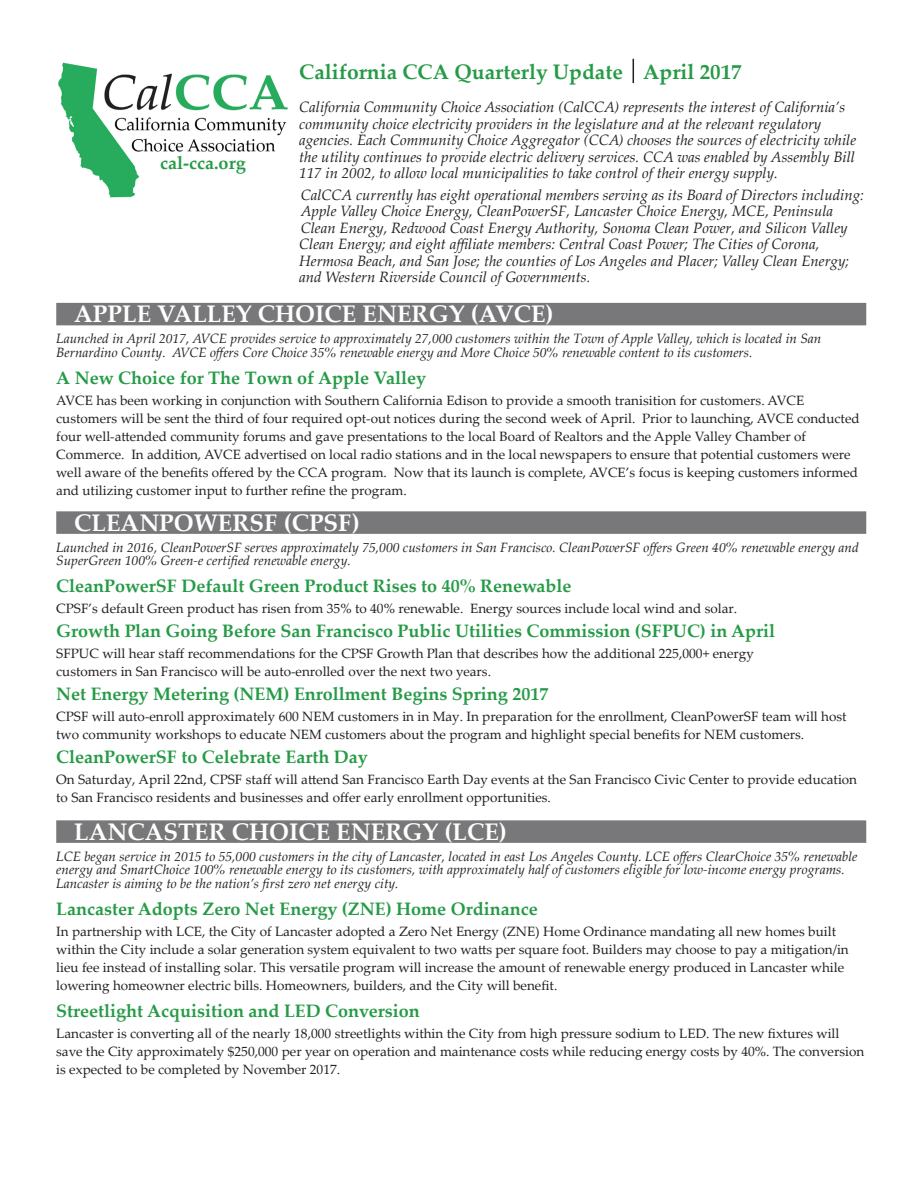
<style>
.page{position:relative;width:918px;height:1188px;background:#fff}
.page>*{position:absolute;margin:0;border:0;box-sizing:border-box;transform-origin:0 0}
.Heading_1{font:700 24px "Palatino Linotype";color:#fff}
.Intro_Heading{font:700 21px "Palatino Linotype";color:#269b47}
.H1a{font:700 18px "Palatino Linotype";color:#269b47}
.Lead_paragraph{font:italic 15px/16.5px "Palatino Linotype";color:#231f20}
.Copy{font:13.5px/18px "Palatino Linotype";color:#231f20}
.Heading_1-2{font:italic 13.5px/13.5px "Palatino Linotype";color:#231f20}
.H1a-2{font:13.5px/18px "Palatino Linotype";color:#231f20}
</style>
<div class="page">
<img style="left:58px;top:62px;width:230px;height:136px">
<div style="left:56px;top:303px;width:810px;height:22px;background:#787779"></div>
<div style="left:56px;top:511px;width:810px;height:23px;background:#787779"></div>
<div style="left:56px;top:820px;width:810px;height:23px;background:#787779"></div>
<svg style="left:633px;top:59px;width:1px;height:24px"></svg>
<p class="H1a" style="left:160px;top:151px;width:87px">cal-cca.org</p>
<p class="Intro_Heading" style="left:299px;top:57px;width:444px">California CCA Quarterly Update April 2017</p>
<p class="Lead_paragraph" style="left:299px;top:98px;width:558px">California Community Choice Association (CalCCA) represents the interest of California’s community choice electricity providers in the legislature and at the relevant regulatory agencies. Each Community Choice Aggregator (CCA) chooses the sources of electricity while the utility continues to provide electric delivery services. CCA was enabled by Assembly Bill 117 in 2002, to allow local municipalities to take control of their energy supply.</p>
<p class="Lead_paragraph" style="left:299px;top:186px;width:566px">CalCCA currently has eight operational members serving as its Board of Directors including:<br>Apple Valley Choice Energy, CleanPowerSF, Lancaster Choice Energy, MCE, Peninsula Clean Energy, Redwood Coast Energy Authority, Sonoma Clean Power, and Silicon Valley Clean Energy; and eight affiliate members: Central Coast Power; The Cities of Corona, Hermosa Beach, and San Jose; the counties of Los Angeles and Placer; Valley Clean Energy; and Western Riverside Council of Governments.</p>
<p class="Heading_1" style="left:74px;top:297px;width:481px">APPLE VALLEY CHOICE ENERGY (AVCE)</p>
<p class="Heading_1-2" style="left:56px;top:331px;width:767px">Launched in April 2017, AVCE provides service to approximately 27,000 customers within the Town of Apple Valley, which is located in San<br>Bernardino County. AVCE offers Core Choice 35% renewable energy and More Choice 50% renewable content to its customers.</p>
<p class="H1a" style="left:56px;top:365px;width:371px">A New Choice for The Town of Apple Valley</p>
<p class="Copy" style="left:56px;top:391px;width:805px">AVCE has been working in conjunction with Southern California Edison to provide a smooth tranisition for customers. AVCE customers will be sent the third of four required opt-out notices during the second week of April. Prior to launching, AVCE conducted four well-attended community forums and gave presentations to the local Board of Realtors and the Apple Valley Chamber of Commerce. In addition, AVCE advertised on local radio stations and in the local newspapers to ensure that potential customers were well aware of the benefits offered by the CCA program. Now that its launch is complete, AVCE’s focus is keeping customers informed and utilizing customer input to further refine the program.</p>
<p class="Heading_1" style="left:74px;top:506px;width:287px">CLEANPOWERSF (CPSF)</p>
<p class="Heading_1-2" style="left:56px;top:540px;width:804px">Launched in 2016, CleanPowerSF serves approximately 75,000 customers in San Francisco. CleanPowerSF offers Green 40% renewable energy and<br>SuperGreen 100% Green-e certified renewable energy.</p>
<p class="H1a" style="left:56px;top:573px;width:517px">CleanPowerSF Default Green Product Rises to 40% Renewable</p>
<p class="H1a-2" style="left:56px;top:599px;width:683px">CPSF’s default Green product has risen from 35% to 40% renewable. Energy sources include local wind and solar.</p>
<p class="H1a" style="left:56px;top:618px;width:721px">Growth Plan Going Before San Francisco Public Utilities Commission (SFPUC) in April</p>
<p class="H1a-2" style="left:56px;top:644px;width:699px">SFPUC will hear staff recommendations for the CPSF Growth Plan that describes how the additional 225,000+ energy customers in San Francisco will be auto-enrolled over the next two years.</p>
<p class="H1a" style="left:56px;top:681px;width:494px">Net Energy Metering (NEM) Enrollment Begins Spring 2017</p>
<p class="H1a-2" style="left:56px;top:707px;width:792px">CPSF will auto-enroll approximately 600 NEM customers in in May. In preparation for the enrollment, CleanPowerSF team will host two community workshops to educate NEM customers about the program and highlight special benefits for NEM customers.</p>
<p class="H1a" style="left:56px;top:744px;width:313px">CleanPowerSF to Celebrate Earth Day</p>
<p class="H1a-2" style="left:56px;top:770px;width:802px">On Saturday, April 22nd, CPSF staff will attend San Francisco Earth Day events at the San Francisco Civic Center to provide education to San Francisco residents and businesses and offer early enrollment opportunities.</p>
<p class="Heading_1" style="left:74px;top:815px;width:434px">LANCASTER CHOICE ENERGY (LCE)</p>
<p class="Heading_1-2" style="left:56px;top:849px;width:803px">LCE began service in 2015 to 55,000 customers in the city of Lancaster, located in east Los Angeles County. LCE offers ClearChoice 35% renewable energy and SmartChoice 100% renewable energy to its customers, with approximately half of customers eligible for low-income energy programs.<br>Lancaster is aiming to be the nation’s first zero net energy city.</p>
<p class="H1a" style="left:56px;top:896px;width:483px">Lancaster Adopts Zero Net Energy (ZNE) Home Ordinance</p>
<p class="Copy" style="left:56px;top:922px;width:794px">In partnership with LCE, the City of Lancaster adopted a Zero Net Energy (ZNE) Home Ordinance mandating all new homes built within the City include a solar generation system equivalent to two watts per square foot. Builders may choose to pay a mitigation/in lieu fee instead of installing solar. This versatile program will increase the amount of renewable energy produced in Lancaster while lowering homeowner electric bills. Homeowners, builders, and the City will benefit.</p>
<p class="H1a" style="left:56px;top:998px;width:365px">Streetlight Acquisition and LED Conversion</p>
<p class="Copy" style="left:56px;top:1024px;width:809px">Lancaster is converting all of the nearly 18,000 streetlights within the City from high pressure sodium to LED. The new fixtures will save the City approximately $250,000 per year on operation and maintenance costs while reducing energy costs by 40%. The conversion is expected to be completed by November 2017.</p>
</div>
